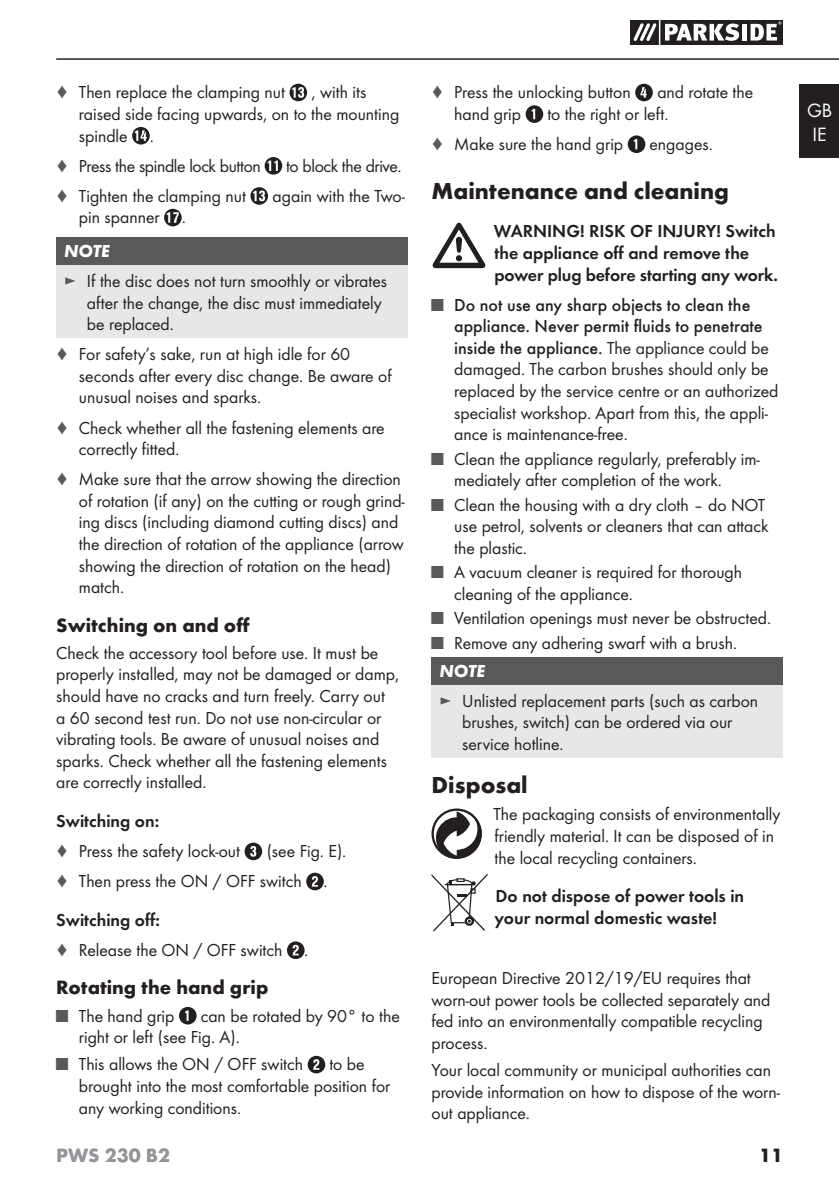
<style>
.page{position:relative;width:839px;height:1190px;background:#fff}
.page>*{position:absolute;margin:0;border:0;box-sizing:border-box;transform-origin:0 0}
.t1{font:700 24px "Futura";color:#231f20}
.t2{font:700 20px "Futura";color:#231f20}
.t3{font:700 20px "Futura";color:#939598}
.t4{font:20px/24px "Futura Boo";color:#fff}
.t5{font:18px/21.6px "Futura Boo";color:#231f20}
.t6{font:18px/21.6px "Futura Dem";color:#231f20}
.t7{font:500 18px/21.6px "Futura";color:#231f20}
.t8{font:18px "Futura Boo";letter-spacing:-.02em;color:#231f20}
.t9{font:italic 700 18px "Futura";color:#fff}
.s1{color:#58595b}
.s2{font-family:"Futura Boo";font-weight:400;color:#58595b}
.s3{font-family:"Futura Boo";font-weight:400}
</style>
<div class="page">
<hr style="left:56px;top:58px;width:782px;height:2px;background:#231f20">
<div style="left:799px;top:85px;width:39px;height:73px;background:#231f20"></div>
<svg style="left:630px;top:20px;width:152px;height:25px"></svg>
<hr style="left:658px;top:20px;width:2px;height:25px;background:#fff">
<svg style="left:289px;top:84px;width:18px;height:17px"></svg>
<svg style="left:132px;top:127px;width:18px;height:17px"></svg>
<svg style="left:264px;top:157px;width:18px;height:18px"></svg>
<svg style="left:250px;top:187px;width:18px;height:18px"></svg>
<svg style="left:164px;top:209px;width:17px;height:17px"></svg>
<div style="left:56px;top:237px;width:351px;height:28px;background:#58595b"></div>
<div style="left:56px;top:265px;width:351px;height:73px;background:#e6e7e8"></div>
<svg style="left:244px;top:842px;width:18px;height:18px"></svg>
<svg style="left:306px;top:872px;width:17px;height:18px"></svg>
<svg style="left:287px;top:941px;width:17px;height:18px"></svg>
<svg style="left:179px;top:1007px;width:17px;height:17px"></svg>
<svg style="left:307px;top:1055px;width:18px;height:18px"></svg>
<svg style="left:635px;top:84px;width:17px;height:17px"></svg>
<svg style="left:525px;top:105px;width:18px;height:18px"></svg>
<svg style="left:627px;top:135px;width:18px;height:18px"></svg>
<div style="left:431px;top:657px;width:351px;height:28px;background:#58595b"></div>
<div style="left:431px;top:685px;width:351px;height:73px;background:#e6e7e8"></div>
<svg style="left:432px;top:223px;width:53px;height:45px"></svg>
<div style="left:431px;top:808px;width:50px;height:51px;border:2px solid #231f20;border-radius:50%"></div>
<svg style="left:434px;top:810px;width:47px;height:49px"></svg>
<svg style="left:431px;top:874px;width:56px;height:57px"></svg>
<p class="t5" style="left:79px;top:82px;width:322px;text-indent:232px">, with its raised side facing upwards, on to the mounting spindle .</p>
<p class="t8" style="left:56px;top:157px;width:206px"><span class="s1">♦</span> Press the spindle lock button</p>
<p class="t8" style="left:286px;top:157px;width:117px">to block the drive.</p>
<p class="t5" style="left:56px;top:186px;width:191px"><span class="s1">♦</span> Tighten the clamping nut</p>
<p class="t5" style="left:272px;top:186px;width:134px">again with the Two-</p>
<p class="t5" style="left:79px;top:207px;width:108px">pin spanner .</p>
<p class="t9" style="left:64px;top:245px;width:47px">NOTE</p>
<p class="t5" style="left:87px;top:271px;width:301px;text-indent:-23px"><span class="s1">►</span> If the disc does not turn smoothly or vibrates after the change, the disc must immediately be replaced.</p>
<p class="t5" style="left:79px;top:344px;width:314px;text-indent:-23px"><span class="s1">♦</span> For safety’s sake, run at high idle for 60 seconds after every disc change. Be aware of unusual noises and sparks.</p>
<p class="t5" style="left:79px;top:418px;width:307px;text-indent:-23px"><span class="s1">♦</span> Check whether all the fastening elements are correctly fitted.</p>
<p class="t5" style="left:79px;top:469px;width:327px;text-indent:-23px"><span class="s1">♦</span> Make sure that the arrow showing the direction of rotation (if any) on the cutting or rough grind&shy;ing discs (including diamond cutting discs) and the direction of rotation of the appliance (arrow showing the direction of rotation on the head) match.</p>
<p class="t2" style="left:56px;top:617px;width:195px">Switching on and off</p>
<p class="t5" style="left:56px;top:643px;width:344px">Check the accessory tool before use. It must be properly installed, may not be damaged or damp, should have no cracks and turn freely. Carry out<br>a 60 second test run. Do not use non-circular or vibrating tools. Be aware of unusual noises and sparks. Check whether all the fastening elements are correctly installed.</p>
<p class="t6" style="left:56px;top:811px;width:104px">Switching on:</p>
<p class="t5" style="left:56px;top:841px;width:185px"><span class="s1">♦</span> Press the safety lock-out</p>
<p class="t5" style="left:56px;top:82px;width:230px"><span class="s1">♦</span> Then replace the clamping nut</p>
<p class="t5" style="left:56px;top:837px;width:291px;line-height:30px;text-indent:210px">(see Fig. E). <span class="s1">♦</span> Then press the ON / OFF switch .</p>
<p class="t6" style="left:56px;top:910px;width:105px">Switching off:</p>
<p class="t5" style="left:56px;top:940px;width:253px"><span class="s1">♦</span> Release the ON / OFF switch .</p>
<p class="t2" style="left:56px;top:979px;width:213px">Rotating the hand grip</p>
<p class="t5" style="left:56px;top:1005px;width:120px"><span class="s1">■</span> The hand grip</p>
<p class="t5" style="left:79px;top:1005px;width:322px;text-indent:122px">can be rotated by 90° to the right or left (see Fig. A).</p>
<p class="t5" style="left:56px;top:1054px;width:248px"><span class="s1">■</span> This allows the ON / OFF switch</p>
<p class="t5" style="left:79px;top:1054px;width:313px;text-indent:250px">to be brought into the most comfortable position for any working conditions.</p>
<p class="t5" style="left:431px;top:82px;width:200px"><span class="s1">♦</span> Press the unlocking button</p>
<p class="t5" style="left:657px;top:82px;width:97px">and rotate the</p>
<p class="t5" style="left:454px;top:104px;width:68px">hand grip</p>
<p class="t5" style="left:431px;top:100px;width:238px;line-height:30px;text-indent:116px">to the right or left. <span class="s1">♦</span> Make sure the hand grip</p>
<p class="t5" style="left:649px;top:134px;width:65px">engages.</p>
<h1 class="t1" style="left:431px;top:181px;width:299px">Maintenance and cleaning</h1>
<p class="t6" style="left:493px;top:221px;width:285px">WARNING! RISK OF INJURY! Switch the appliance off and remove the power plug before starting any work.</p>
<p class="t7" style="left:454px;top:295px;width:316px;text-indent:-23px"><span class="s2">■</span> Do not use any sharp objects to clean the appliance. Never permit fluids to penetrate inside the appliance. <span class="s3">The appliance could be</span></p>
<p class="t5" style="left:454px;top:359px;width:325px">damaged. The carbon brushes should only be replaced by the service centre or an authorized specialist workshop. Apart from this, the appli&shy;ance is maintenance-free.</p>
<p class="t5" style="left:454px;top:449px;width:307px;text-indent:-23px"><span class="s1">■</span> Clean the appliance regularly, preferably im&shy;mediately after completion of the work.</p>
<p class="t5" style="left:454px;top:495px;width:315px;text-indent:-23px"><span class="s1">■</span> Clean the housing with a dry cloth – do NOT use petrol, solvents or cleaners that can attack the plastic.</p>
<p class="t5" style="left:454px;top:562px;width:289px;text-indent:-23px"><span class="s1">■</span> A vacuum cleaner is required for thorough cleaning of the appliance.</p>
<p class="t5" style="left:431px;top:608px;width:341px"><span class="s1">■</span> Ventilation openings must never be obstructed.</p>
<p class="t5" style="left:431px;top:633px;width:307px"><span class="s1">■</span> Remove any adhering swarf with a brush.</p>
<p class="t9" style="left:439px;top:665px;width:47px">NOTE</p>
<p class="t5" style="left:462px;top:691px;width:297px;text-indent:-23px"><span class="s1">►</span> Unlisted replacement parts (such as carbon brushes, switch) can be ordered via our service hotline.</p>
<h1 class="t1" style="left:431px;top:775px;width:98px">Disposal</h1>
<p class="t5" style="left:493px;top:804px;width:288px">The packaging consists of environmentally friendly material. It can be disposed of in the local recycling containers.</p>
<p class="t6" style="left:494px;top:886px;width:251px">Do not dispose of power tools in your normal domestic waste!</p>
<p class="t5" style="left:431px;top:968px;width:340px">European Directive 2012/19/EU requires that worn-out power tools be collected separately and fed into an environmentally compatible recycling process.</p>
<p class="t5" style="left:431px;top:1060px;width:350px">Your local community or municipal authorities can provide information on how to dispose of the worn&shy;out appliance.</p>
<p class="t3" style="left:56px;top:1147px;width:115px">PWS 230 B2</p>
<p class="t2" style="left:758px;top:1147px;width:25px">11</p>
<p class="t4" style="left:806px;top:99px;width:27px">GB<br>IE</p>
</div>
